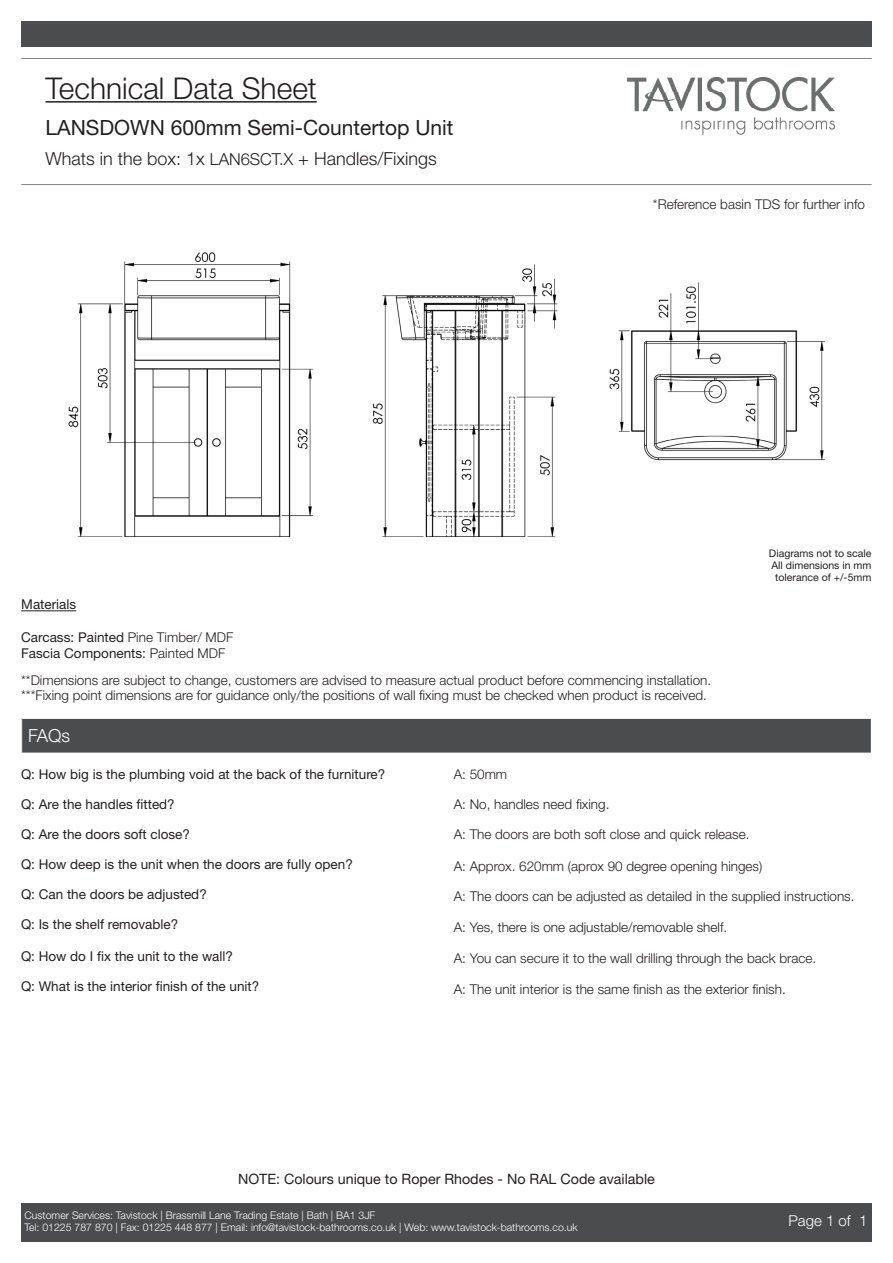
<style>
.page{position:relative;width:893px;height:1263px;background:#fff}
.page>*{position:absolute;margin:0;border:0;box-sizing:border-box;transform-origin:0 0}
.t1{font:300 30px "Helvetica Neue LT Std";color:#231f20}
.notes{font:21px "Helvetica Neue LT Std";color:#231f20}
.notes-2{font:300 18px "Helvetica Neue LT Std";color:#231f20}
.Headings_1{font:300 18px "Helvetica Neue LT Std";color:#fff}
.t2{font:300 15px "Helvetica Neue LT Std";color:#fff}
.notes-3{font:14.25px "Helvetica Neue LT Std";color:#231f20}
.Headings_1-2{font:300 13.5px "Helvetica Neue LT Std";color:#231f20}
.Headings_1-3{font:13.5px "Helvetica Neue LT Std";color:#231f20}
.notes-4{font:300 13.5px "Helvetica Neue LT Std";color:#231f20}
.t3{font:300 10.5px/12.6px "Helvetica Neue LT Std";color:#fff}
.notes-5{font:10.5px "Helvetica Neue LT Std";color:#231f20}
.s1{font-size:16.5px}
.s2{font-weight:300}
</style>
<div class="page">
<div style="left:21px;top:1203px;width:851px;height:38px;background:#4b4c4d"></div>
<hr style="left:46px;top:101px;width:271px;height:2px;background:#231f20">
<img style="left:628px;top:78px;width:206px;height:57px">
<hr style="left:21px;top:58px;width:851px;height:1px;background:#808285">
<hr style="left:21px;top:184px;width:851px;height:1px;background:#808285">
<div style="left:21px;top:21px;width:851px;height:26px;background:#4b4c4d"></div>
<div style="left:22px;top:718px;width:849px;height:35px;background:#4b4c4d"></div>
<hr style="left:21px;top:718px;width:851px;height:1px;background:#fff">
<hr style="left:21px;top:610px;width:55px;height:1px;background:#231f20">
<img style="left:68px;top:252px;width:757px;height:285px">
<h1 class="t1" style="left:46px;top:70px;width:273px">Technical Data Sheet</h1>
<p class="notes" style="left:45px;top:115px;width:410px">LANSDOWN 600mm Semi-Countertop Unit</p>
<p class="notes-2" style="left:45px;top:148px;width:393px">Whats in the box: 1x <span class="s1">LAN6SCT.X</span> + Handles/Fixings</p>
<p class="Headings_1-3" style="left:21px;top:597px;width:56px">Materials</p>
<p class="Headings_1-3" style="left:21px;top:629px;width:214px">Carcass: Painted <span class="s2">Pine Timber/ MDF</span></p>
<p class="Headings_1-3" style="left:21px;top:645px;width:206px">Fascia Components: <span class="s2">Painted MDF</span></p>
<p class="notes-4" style="left:653px;top:195px;width:214px">*Reference basin TDS for further info</p>
<p class="notes-5" style="left:769px;top:547px;width:104px">Diagrams not to scale</p>
<p class="notes-5" style="left:771px;top:559px;width:101px">All dimensions in mm</p>
<p class="notes-5" style="left:775px;top:571px;width:98px">tolerance of +/-5mm</p>
<p class="notes-4" style="left:21px;top:672px;width:691px">**Dimensions are subject to change, customers are advised to measure actual product before commencing installation.</p>
<p class="notes-4" style="left:21px;top:687px;width:687px">***Fixing point dimensions are for guidance only/the positions of wall fixing must be checked when product is received.</p>
<p class="Headings_1" style="left:28px;top:725px;width:44px">FAQs</p>
<p class="Headings_1-3" style="left:21px;top:766px;width:366px">Q: How big is the plumbing void at the back of the furniture?</p>
<p class="Headings_1-3" style="left:21px;top:796px;width:155px">Q: Are the handles fitted?</p>
<p class="Headings_1-3" style="left:21px;top:826px;width:171px">Q: Are the doors soft close?</p>
<p class="Headings_1-3" style="left:21px;top:856px;width:333px">Q: How deep is the unit when the doors are fully open?</p>
<p class="Headings_1-3" style="left:21px;top:886px;width:187px">Q: Can the doors be adjusted?</p>
<p class="Headings_1-3" style="left:21px;top:916px;width:159px">Q: Is the shelf removable?</p>
<p class="Headings_1-3" style="left:21px;top:948px;width:214px">Q: How do I fix the unit to the wall?</p>
<p class="Headings_1-3" style="left:21px;top:978px;width:240px">Q: What is the interior finish of the unit?</p>
<p class="Headings_1-2" style="left:454px;top:766px;width:55px">A: 50mm</p>
<p class="Headings_1-2" style="left:454px;top:796px;width:157px">A: No, handles need fixing.</p>
<p class="Headings_1-2" style="left:454px;top:826px;width:297px">A: The doors are both soft close and quick release.</p>
<p class="Headings_1-2" style="left:454px;top:857px;width:310px">A: Approx. 620mm (aprox 90 degree opening hinges)</p>
<p class="Headings_1-2" style="left:454px;top:887px;width:402px">A: The doors can be adjusted as detailed in the supplied instructions.</p>
<p class="Headings_1-2" style="left:454px;top:919px;width:275px">A: Yes, there is one adjustable/removable shelf.</p>
<p class="Headings_1-2" style="left:454px;top:950px;width:364px">A: You can secure it to the wall drilling through the back brace.</p>
<p class="Headings_1-2" style="left:454px;top:981px;width:334px">A: The unit interior is the same finish as the exterior finish.</p>
<p class="notes-3" style="left:238px;top:1170px;width:418px">NOTE: Colours unique to Roper Rhodes - No RAL Code available</p>
<p class="t3" style="left:25px;top:1208px;width:555px">Customer Services: Tavistock | Brassmill Lane Trading Estate | Bath | BA1 3JF<br>Tel: 01225 787 870 | Fax: 01225 448 877 | Email: info@tavistock-bathrooms.co.uk | Web: www.tavistock-bathrooms.co.uk</p>
<p class="t2" style="left:788px;top:1212px;width:80px">Page 1 of 1</p>
</div>
